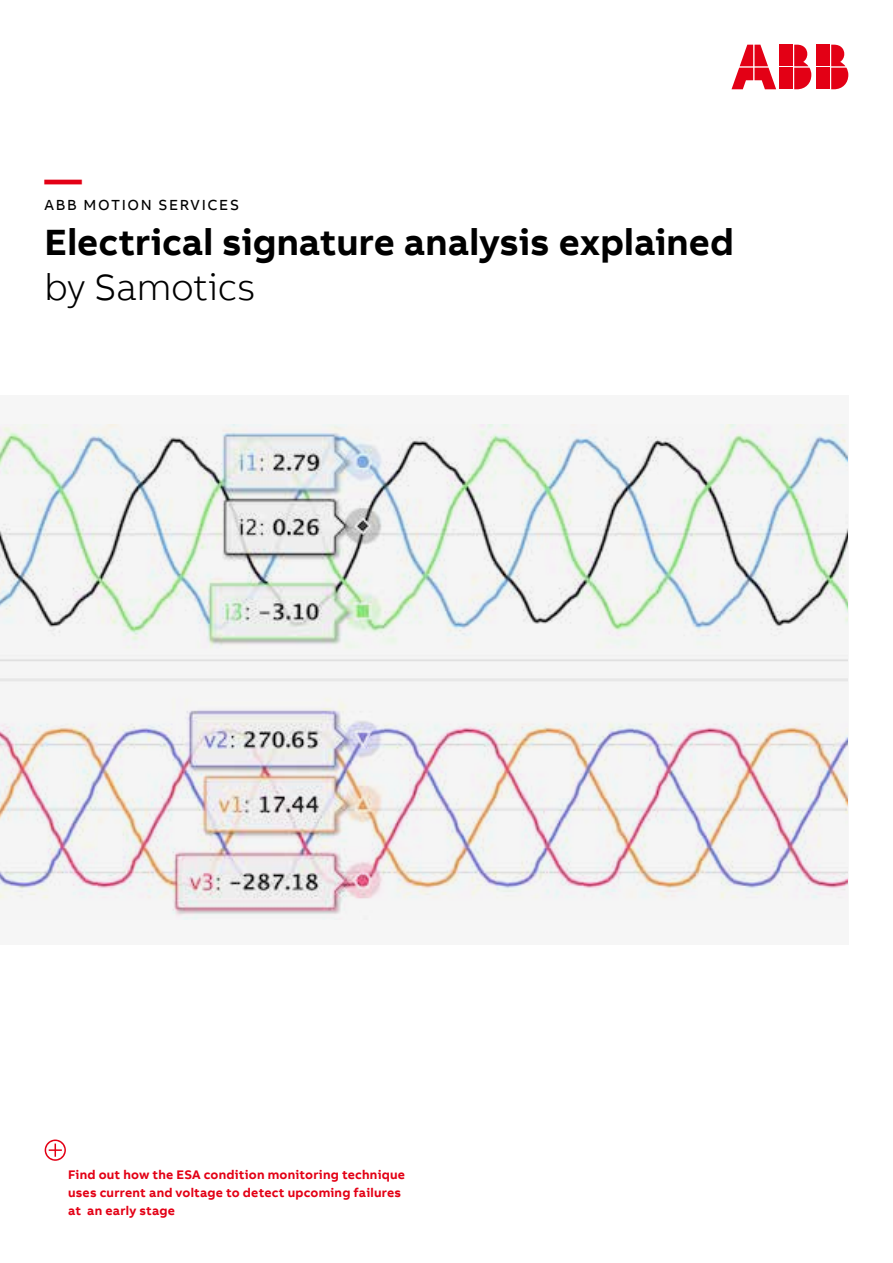
<style>
.page{position:relative;width:893px;height:1263px;background:#fff}
.page>*{position:absolute;margin:0;border:0;box-sizing:border-box;transform-origin:0 0}
.t1{font:700 37.5px "AB Bvoice";color:#000}
.t2{font:300 37.5px "AB Bvoice";letter-spacing:-.01em;color:#000}
.t3{font:700 37.5px "AB Bvoice";color:#e30015}
.t4{font:15px "AB Bvoice";letter-spacing:.11em;color:#000}
.t5{font:700 12.75px/18px "AB Bvoice";letter-spacing:.02em;color:#e30015}
</style>
<div class="page">
<div style="left:0;top:396px;width:848px;height:549px;background:#f6f6f6"></div>
<img style="left:1px;top:425px;width:847px;height:494px">
<svg style="left:45px;top:1139px;width:21px;height:22px"></svg>
<div style="left:817px;top:45px;width:13px;height:21px;background:#e30015"></div>
<div style="left:817px;top:68px;width:13px;height:21px;background:#e30015"></div>
<svg style="left:831px;top:45px;width:17px;height:44px"></svg>
<svg style="left:731px;top:45px;width:45px;height:44px"></svg>
<div style="left:780px;top:45px;width:13px;height:21px;background:#e30015"></div>
<div style="left:780px;top:68px;width:13px;height:21px;background:#e30015"></div>
<svg style="left:794px;top:45px;width:17px;height:44px"></svg>
<h1 class="t3" style="left:45px;top:155px;width:39px">—</h1>
<p class="t4" style="left:45px;top:196px;width:196px">ABB MOTION SERVICES</p>
<h1 class="t1" style="left:45px;top:218px;width:691px">Electrical signature analysis explained</h1>
<h1 class="t2" style="left:45px;top:265px;width:213px">by Samotics</h1>
<p class="t5" style="left:68px;top:1165px;width:339px">Find out how the ESA condition monitoring technique uses current and voltage to detect upcoming failures at an early stage</p>
</div>
